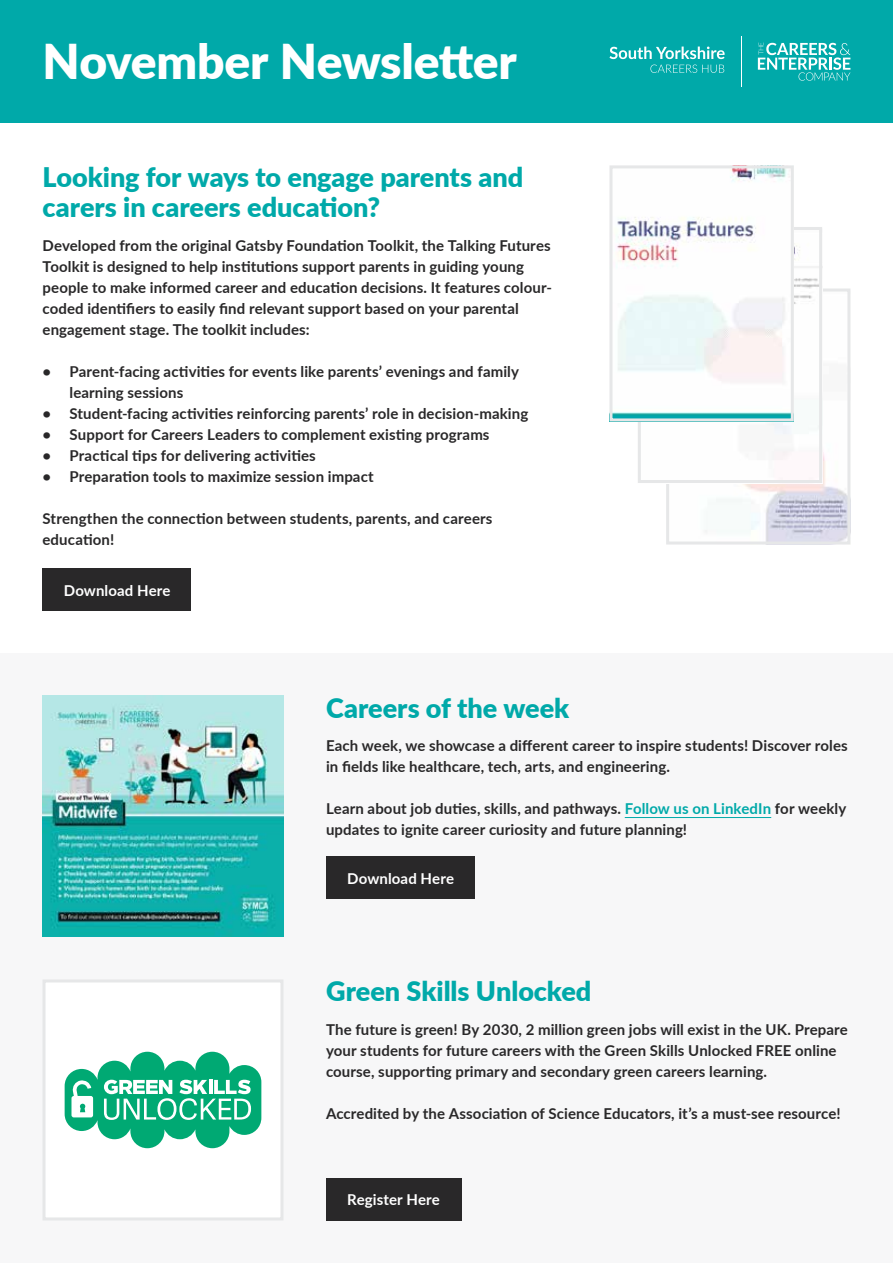
<style>
.page{position:relative;width:893px;height:1263px;background:#fff}
.page>*{position:absolute;margin:0;border:0;box-sizing:border-box;transform-origin:0 0}
.t1{font:900 48px "Lato";letter-spacing:-.005em;color:#fff}
.t2{font:900 27px/30px "Lato";color:#00a9a9}
.t3{font:700 15px/21px "Lato";letter-spacing:.01em;color:#292829}
.t4{font:700 15px "Lato";letter-spacing:.01em;color:#fff}
.s1{color:#00a9a9}
</style>
<div class="page">
<div style="left:0;top:653px;width:893px;height:610px;background:#f7f7f8"></div>
<div style="left:0;top:0;width:893px;height:123px;background:#00a9a9"></div>
<hr style="left:741px;top:36px;width:1px;height:51px;background:#fff">
<svg style="left:758px;top:43px;width:92px;height:38px"></svg>
<svg style="left:650px;top:65px;width:74px;height:8px"></svg>
<svg style="left:609px;top:47px;width:116px;height:12px"></svg>
<img style="left:43px;top:696px;width:240px;height:241px">
<hr style="left:625px;top:817px;width:146px;height:1px;background:#00a9a9">
<div style="left:326px;top:1178px;width:135px;height:42px;background:#292829"></div>
<div style="left:43px;top:568px;width:148px;height:43px;background:#292829"></div>
<div style="left:43px;top:979px;width:240px;height:241px;background:#fff;border:3px solid #e6e7e8"></div>
<img style="left:705px;top:400px;width:141px;height:140px">
<div style="left:666px;top:288px;width:184px;height:256px;border:3px solid #e6e7e8"></div>
<img style="left:642px;top:243px;width:176px;height:236px">
<div style="left:638px;top:227px;width:184px;height:256px;border:3px solid #e6e7e8"></div>
<img style="left:613px;top:169px;width:177px;height:248px">
<div style="left:609px;top:165px;width:185px;height:256px;border:3px solid #e6e7e8"></div>
<div style="left:326px;top:856px;width:149px;height:43px;background:#292829"></div>
<svg style="left:65px;top:1052px;width:196px;height:96px"></svg>
<h1 class="t1" style="left:43px;top:25px;width:476px">November Newsletter</h1>
<h2 class="t2" style="left:43px;top:161px;width:482px">Looking for ways to engage parents and carers in careers education?</h2>
<p class="t3" style="left:43px;top:234px;width:511px">Developed from the original Gatsby Foundation Toolkit, the Talking Futures Toolkit is designed to help institutions support parents in guiding young people to make informed career and education decisions. It features colour&shy;coded identifiers to easily find relevant support based on your parental engagement stage. The toolkit includes:</p>
<p class="t3" style="left:70px;top:360px;width:451px;text-indent:-27px">• Parent-facing activities for events like parents’ evenings and family learning sessions</p>
<p class="t3" style="left:43px;top:402px;width:487px">• Student-facing activities reinforcing parents’ role in decision-making</p>
<p class="t3" style="left:43px;top:423px;width:449px">• Support for Careers Leaders to complement existing programs</p>
<p class="t3" style="left:43px;top:444px;width:275px">• Practical tips for delivering activities</p>
<p class="t3" style="left:43px;top:465px;width:333px">• Preparation tools to maximize session impact</p>
<p class="t3" style="left:43px;top:507px;width:452px">Strengthen the connection between students, parents, and careers education!</p>
<p class="t4" style="left:64px;top:579px;width:108px">Download Here</p>
<h2 class="t2" style="left:326px;top:692px;width:245px">Careers of the week</h2>
<p class="t3" style="left:326px;top:734px;width:523px">Each week, we showcase a different career to inspire students! Discover roles in fields like healthcare, tech, arts, and engineering.</p>
<p class="t3" style="left:326px;top:797px;width:522px">Learn about job duties, skills, and pathways. <span class="s1">Follow us on LinkedIn</span> for weekly updates to ignite career curiosity and future planning!</p>
<p class="t4" style="left:347px;top:867px;width:108px">Download Here</p>
<h2 class="t2" style="left:326px;top:975px;width:267px">Green Skills Unlocked</h2>
<p class="t3" style="left:326px;top:1018px;width:523px">The future is green! By 2030, 2 million green jobs will exist in the UK. Prepare your students for future careers with the Green Skills Unlocked FREE online course, supporting primary and secondary green careers learning.</p>
<p class="t3" style="left:326px;top:1102px;width:516px">Accredited by the Association of Science Educators, it’s a must-see resource!</p>
<p class="t4" style="left:347px;top:1189px;width:94px">Register Here</p>
</div>
